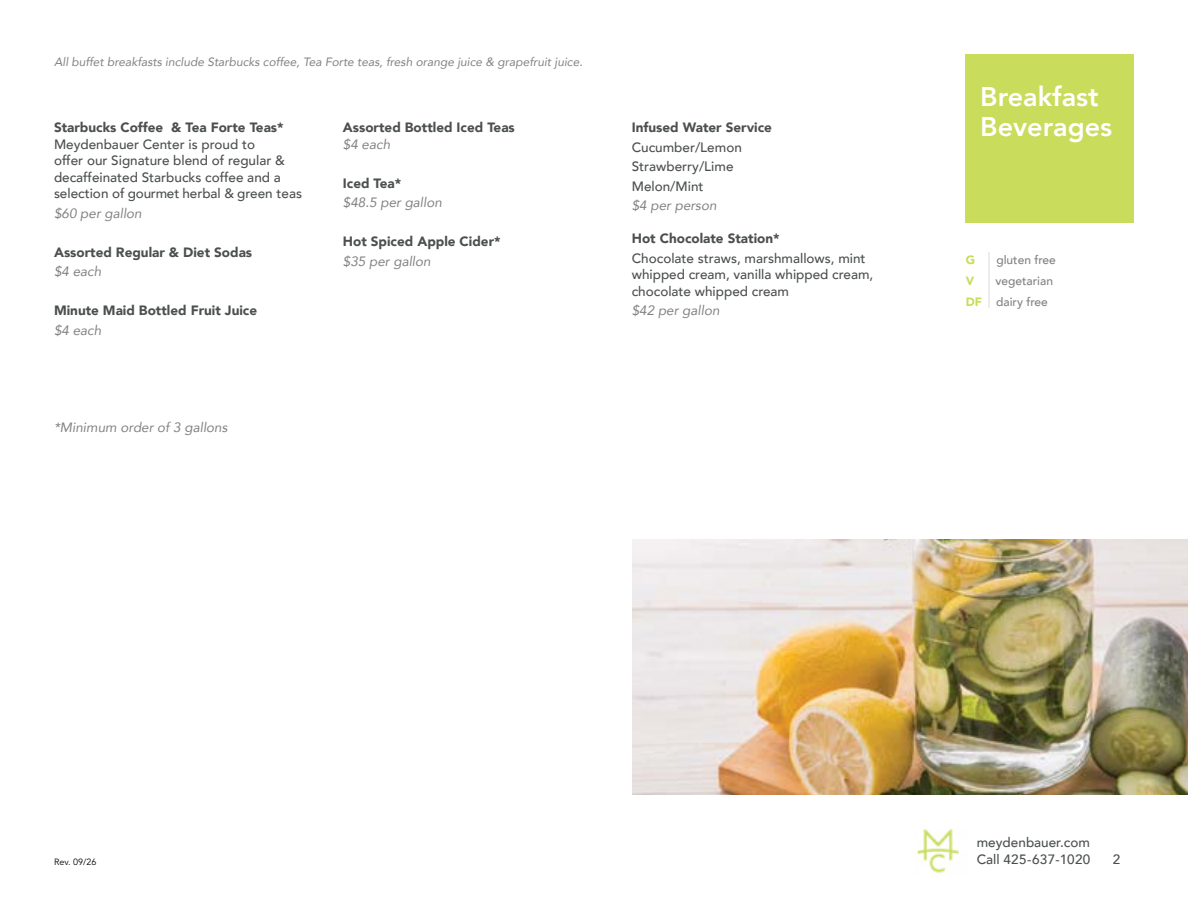
<style>
.page{position:relative;width:1188px;height:918px;background:#fff}
.page>*{position:absolute;margin:0;border:0;box-sizing:border-box;transform-origin:0 0}
.t1{font:800 27px/30px "Avenir";color:#fff}
.t2{font:500 13.5px/16.5px "Avenir";color:#4c4f50}
.t3{font:900 13.5px "Avenir";color:#4c4f50}
.t4{font:italic 13.5px "Avenir";color:#808183}
.t5{font:500 13.5px "Avenir";letter-spacing:.02em;color:#4c4f50}
.t6{font:italic 12px "Avenir";color:#808183}
.t7{font:500 12px/21px "Avenir";color:#808183}
.t8{font:900 12px "Avenir";color:#c9dc5b}
.t9{font:9px "Avenir LT Std";color:#000}
.s1{font-weight:900;color:#c9dc5b}
</style>
<div class="page">
<img style="left:917px;top:829px;width:43px;height:44px">
<img style="left:632px;top:540px;width:556px;height:254px">
<div style="left:966px;top:54px;width:168px;height:168px;background:#c9dc5b"></div>
<hr style="left:989px;top:252px;width:1px;height:56px;background:#808183">
<p class="t6" style="left:54px;top:54px;width:530px">All buffet breakfasts include Starbucks coffee, Tea Forte teas, fresh orange juice &amp; grapefruit juice.</p>
<p class="t3" style="left:54px;top:116px;width:231px">Starbucks Coffee &amp; Tea Forte Teas*</p>
<p class="t2" style="left:54px;top:135px;width:250px">Meydenbauer Center is proud to<br>offer our Signature blend of regular &amp; decaffeinated Starbucks coffee and a selection of gourmet herbal &amp; green teas</p>
<p class="t4" style="left:54px;top:205px;width:89px">$60 per gallon</p>
<p class="t3" style="left:54px;top:241px;width:200px">Assorted Regular &amp; Diet Sodas</p>
<p class="t4" style="left:54px;top:263px;width:49px">$4 each</p>
<p class="t3" style="left:54px;top:299px;width:205px">Minute Maid Bottled Fruit Juice</p>
<p class="t4" style="left:54px;top:322px;width:49px">$4 each</p>
<p class="t4" style="left:54px;top:419px;width:175px">*Minimum order of 3 gallons</p>
<p class="t3" style="left:343px;top:116px;width:173px">Assorted Bottled Iced Teas</p>
<p class="t4" style="left:343px;top:136px;width:49px">$4 each</p>
<p class="t3" style="left:343px;top:172px;width:60px">Iced Tea*</p>
<p class="t4" style="left:343px;top:194px;width:101px">$48.5 per gallon</p>
<p class="t3" style="left:343px;top:230px;width:159px">Hot Spiced Apple Cider*</p>
<p class="t4" style="left:343px;top:253px;width:89px">$35 per gallon</p>
<p class="t3" style="left:632px;top:116px;width:142px">Infused Water Service</p>
<p class="t2" style="left:632px;top:137px;width:112px;line-height:19.5px">Cucumber/Lemon<br>Strawberry/Lime<br>Melon/Mint</p>
<p class="t4" style="left:632px;top:197px;width:86px">$4 per person</p>
<p class="t3" style="left:632px;top:227px;width:149px">Hot Chocolate Station*</p>
<p class="t2" style="left:632px;top:249px;width:243px">Chocolate straws, marshmallows, mint whipped cream, vanilla whipped cream, chocolate whipped cream</p>
<p class="t4" style="left:632px;top:302px;width:89px">$42 per gallon</p>
<h1 class="t1" style="left:980px;top:81px;width:134px">Breakfast<br>Beverages</h1>
<p class="t8" style="left:966px;top:250px;width:11px">G</p>
<p class="t7" style="left:996px;top:249px;width:61px">gluten free</p>
<p class="t8" style="left:966px;top:271px;width:10px">V</p>
<p class="t7" style="left:966px;top:270px;width:89px;text-indent:30px">vegetarian<br><span class="s1">DF</span> dairy free</p>
<p class="t2" style="left:977px;top:834px;width:115px">meydenbauer.com</p>
<p class="t9" style="left:54px;top:856px;width:44px">Rev. 09/26</p>
<p class="t5" style="left:977px;top:848px;width:115px">Call 425-637-1020</p>
<p class="t2" style="left:1113px;top:850px;width:9px">2</p>
</div>
